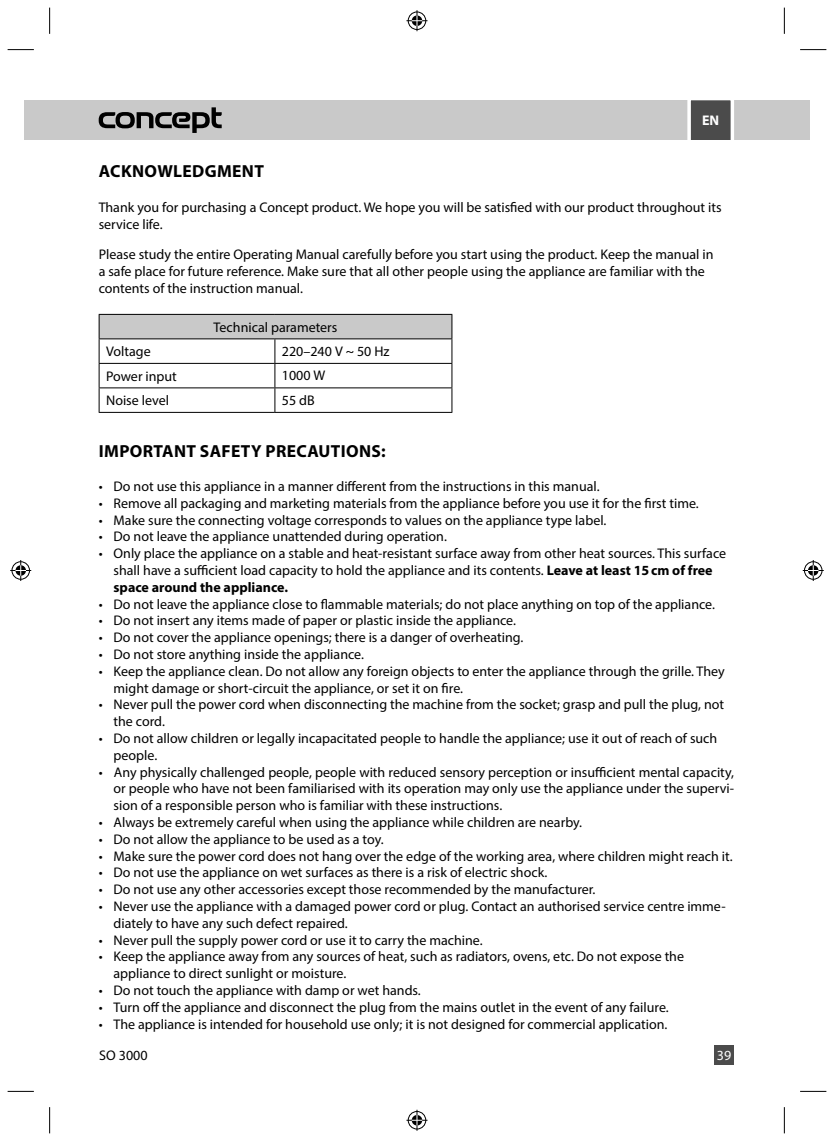
<style>
.page{position:relative;width:834px;height:1141px;background:#fff}
.page>*{position:absolute;margin:0;border:0;box-sizing:border-box;transform-origin:0 0}
.t1{font:700 17.5px "Myriad Pro";letter-spacing:.02em;color:#000}
.t2{font:14px/16.8px "Myriad Pro";color:#000}
.t3{font:14px "Myriad Pro";color:#fff}
.t4{font:700 14px "Myriad Pro";color:#fff}
.s1{font-weight:700}
</style>
<div class="page">
<div style="left:24px;top:100px;width:785px;height:40px;background:#c9c9c9"></div>
<hr style="left:99px;top:412px;width:176px;height:1px;background:#000">
<hr style="left:275px;top:412px;width:177px;height:1px;background:#000">
<hr style="left:99px;top:314px;width:176px;height:1px;background:#000">
<hr style="left:275px;top:314px;width:177px;height:1px;background:#000">
<svg style="left:99px;top:315px;width:353px;height:97px"></svg>
<hr style="left:99px;top:363px;width:176px;height:1px;background:#000">
<div style="left:714px;top:1045px;width:20px;height:20px;background:#4b4b4b"></div>
<svg style="left:8px;top:49px;width:26px;height:1px"></svg>
<svg style="left:800px;top:49px;width:26px;height:1px"></svg>
<svg style="left:8px;top:1091px;width:26px;height:1px"></svg>
<svg style="left:800px;top:1091px;width:26px;height:1px"></svg>
<svg style="left:49px;top:8px;width:1px;height:26px"></svg>
<svg style="left:49px;top:1107px;width:1px;height:26px"></svg>
<svg style="left:783px;top:8px;width:1px;height:26px"></svg>
<svg style="left:783px;top:1107px;width:1px;height:26px"></svg>
<svg style="left:406px;top:10px;width:21px;height:21px"></svg>
<svg style="left:406px;top:1110px;width:21px;height:21px"></svg>
<svg style="left:10px;top:560px;width:21px;height:21px"></svg>
<svg style="left:802px;top:560px;width:21px;height:21px"></svg>
<svg style="left:99px;top:107px;width:123px;height:26px"></svg>
<svg style="left:687px;top:100px;width:47px;height:40px;background:#676767"></svg>
<p class="t4" style="left:702px;top:112px;width:19px">EN</p>
<p class="t1" style="left:99px;top:160px;width:167px">ACKNOWLEDGMENT</p>
<p class="t2" style="left:99px;top:198px;width:624px">Thank you for purchasing a Concept product. We hope you will be satisfied with our product throughout its service life.</p>
<p class="t2" style="left:99px;top:246px;width:616px">Please study the entire Operating Manual carefully before you start using the product. Keep the manual in a safe place for future reference. Make sure that all other people using the appliance are familiar with the contents of the instruction manual.</p>
<p class="t2" style="left:213px;top:319px;width:125px">Technical parameters</p>
<p class="t2" style="left:106px;top:343px;width:46px">Voltage</p>
<p class="t2" style="left:282px;top:343px;width:109px">220–240 V ~ 50 Hz</p>
<p class="t2" style="left:106px;top:368px;width:72px">Power input</p>
<p class="t2" style="left:282px;top:367px;width:45px">1000 W</p>
<p class="t2" style="left:106px;top:392px;width:64px">Noise level</p>
<p class="t2" style="left:282px;top:392px;width:34px">55 dB</p>
<p class="t1" style="left:99px;top:439px;width:288px">IMPORTANT SAFETY PRECAUTIONS:</p>
<p class="t2" style="left:99px;top:478px;width:502px">• Do not use this appliance in a manner different from the instructions in this manual.</p>
<p class="t2" style="left:99px;top:494px;width:601px">• Remove all packaging and marketing materials from the appliance before you use it for the first time.</p>
<p class="t2" style="left:99px;top:511px;width:509px">• Make sure the connecting voltage corresponds to values on the appliance type label.</p>
<p class="t2" style="left:99px;top:528px;width:349px">• Do not leave the appliance unattended during operation.</p>
<p class="t2" style="left:113px;top:545px;width:614px;text-indent:-15px">• Only place the appliance on a stable and heat-resistant surface away from other heat sources. This surface shall have a sufficient load capacity to hold the appliance and its contents. <span class="s1">Leave at least 15 cm of free space around the appliance.</span></p>
<p class="t2" style="left:99px;top:595px;width:617px">• Do not leave the appliance close to flammable materials; do not place anything on top of the appliance.</p>
<p class="t2" style="left:99px;top:612px;width:419px">• Do not insert any items made of paper or plastic inside the appliance.</p>
<p class="t2" style="left:99px;top:629px;width:426px">• Do not cover the appliance openings; there is a danger of overheating.</p>
<p class="t2" style="left:99px;top:646px;width:267px">• Do not store anything inside the appliance.</p>
<p class="t2" style="left:113px;top:662px;width:612px;text-indent:-15px">• Keep the appliance clean. Do not allow any foreign objects to enter the appliance through the grille. They might damage or short-circuit the appliance, or set it on fire.</p>
<p class="t2" style="left:113px;top:696px;width:612px;text-indent:-15px">• Never pull the power cord when disconnecting the machine from the socket; grasp and pull the plug, not the cord.</p>
<p class="t2" style="left:113px;top:730px;width:605px;text-indent:-15px">• Do not allow children or legally incapacitated people to handle the appliance; use it out of reach of such people.</p>
<p class="t2" style="left:113px;top:763px;width:622px;text-align:justify;text-indent:-15px">• Any physically challenged people, people with reduced sensory perception or insufficient mental capacity, or people who have not been familiarised with its operation may only use the appliance under the supervi&shy;sion of a responsible person who is familiar with these instructions.</p>
<p class="t2" style="left:99px;top:814px;width:485px">• Always be extremely careful when using the appliance while children are nearby.</p>
<p class="t2" style="left:99px;top:830px;width:286px">• Do not allow the appliance to be used as a toy.</p>
<p class="t2" style="left:99px;top:847px;width:635px">• Make sure the power cord does not hang over the edge of the working area, where children might reach it.</p>
<p class="t2" style="left:99px;top:864px;width:450px">• Do not use the appliance on wet surfaces as there is a risk of electric shock.</p>
<p class="t2" style="left:99px;top:881px;width:498px">• Do not use any other accessories except those recommended by the manufacturer.</p>
<p class="t2" style="left:113px;top:898px;width:613px;text-indent:-15px">• Never use the appliance with a damaged power cord or plug. Contact an authorised service centre imme&shy;diately to have any such defect repaired.</p>
<p class="t2" style="left:99px;top:931px;width:385px">• Never pull the supply power cord or use it to carry the machine.</p>
<p class="t2" style="left:113px;top:948px;width:572px;text-indent:-15px">• Keep the appliance away from any sources of heat, such as radiators, ovens, etc. Do not expose the appliance to direct sunlight or moisture.</p>
<p class="t2" style="left:99px;top:982px;width:323px">• Do not touch the appliance with damp or wet hands.</p>
<p class="t2" style="left:99px;top:998px;width:571px">• Turn off the appliance and disconnect the plug from the mains outlet in the event of any failure.</p>
<p class="t2" style="left:99px;top:1015px;width:570px">• The appliance is intended for household use only; it is not designed for commercial application.</p>
<p class="t3" style="left:716px;top:1047px;width:16px">39</p>
<p class="t2" style="left:99px;top:1047px;width:50px">SO 3000</p>
</div>
